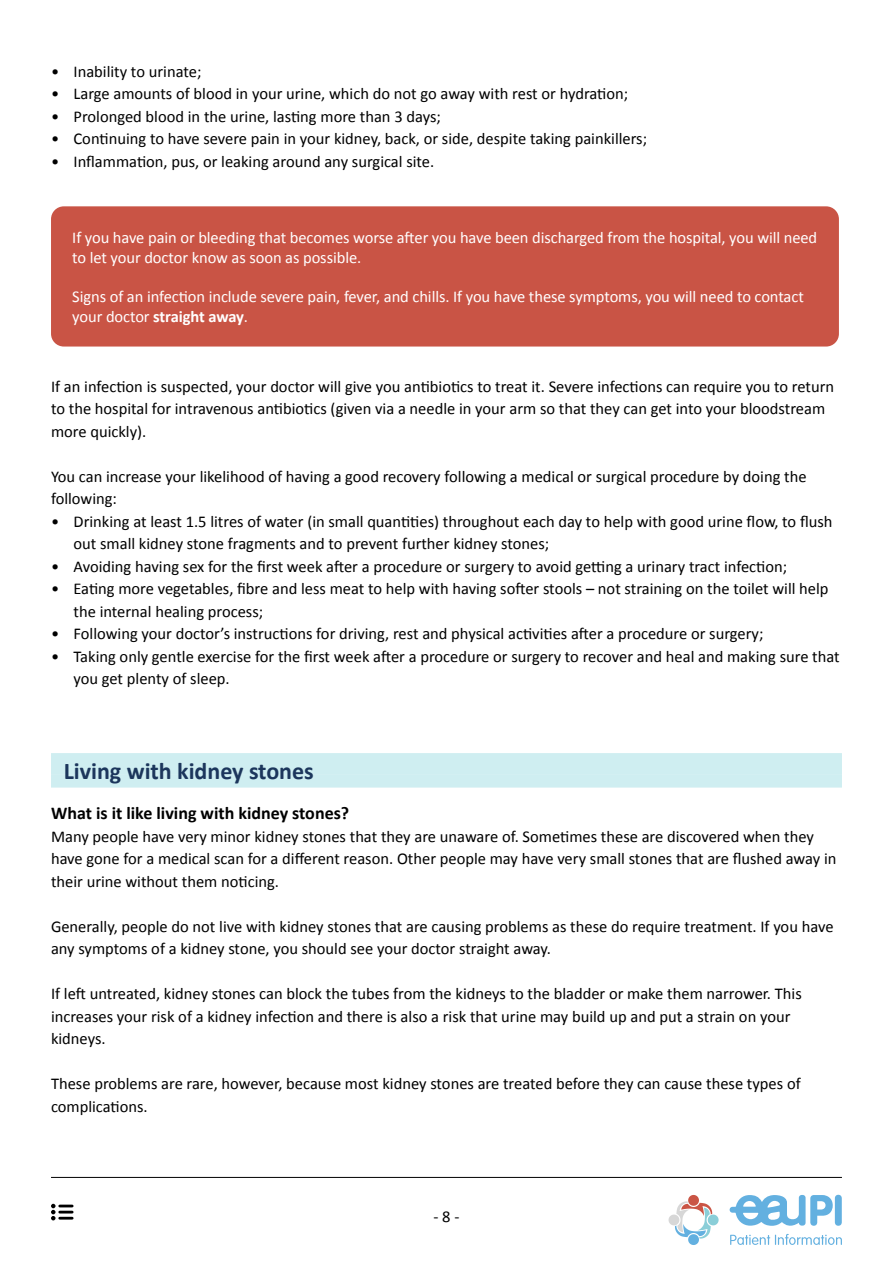
<style>
.page{position:relative;width:893px;height:1263px;background:#fff}
.page>*{position:absolute;margin:0;border:0;box-sizing:border-box;transform-origin:0 0}
.kop_met_lijn{font:700 24px "Calibri";color:#1c365c}
.t1{font:700 18px "Calibri";color:#000}
.t2{font:16.5px/22.5px "Calibri";color:#000}
.t3{font:16.5px/19.8px "Calibri";letter-spacing:-.005em;color:#fff}
.s1{font-weight:700}
</style>
<div class="page">
<svg style="left:730px;top:1234px;width:112px;height:11px"></svg>
<svg style="left:730px;top:1195px;width:103px;height:31px"></svg>
<div style="left:835px;top:1195px;width:7px;height:31px;background:#63b0e0;border-radius:4px"></div>
<svg style="left:668px;top:1195px;width:51px;height:50px"></svg>
<svg style="left:51px;top:1204px;width:21px;height:16px"></svg>
<div style="left:51px;top:753px;width:791px;height:21px;background:#cfeef1"></div>
<div style="left:51px;top:774px;width:791px;height:14px;background:#cfeef1"></div>
<div style="left:51px;top:206px;width:788px;height:141px;background:#c95445;border-radius:13px"></div>
<hr style="left:51px;top:1177px;width:791px;height:1px;background:#000">
<p class="t2" style="left:51px;top:59px;width:152px">• Inability to urinate;</p>
<p class="t2" style="left:51px;top:81px;width:579px">• Large amounts of blood in your urine, which do not go away with rest or hydration;</p>
<p class="t2" style="left:51px;top:104px;width:391px">• Prolonged blood in the urine, lasting more than 3 days;</p>
<p class="t2" style="left:51px;top:126px;width:598px">• Continuing to have severe pain in your kidney, back, or side, despite taking painkillers;</p>
<p class="t2" style="left:51px;top:149px;width:385px">• Inflammation, pus, or leaking around any surgical site.</p>
<p class="t3" style="left:72px;top:227px;width:746px">If you have pain or bleeding that becomes worse after you have been discharged from the hospital, you will need to let your doctor know as soon as possible.</p>
<p class="t3" style="left:72px;top:286px;width:733px">Signs of an infection include severe pain, fever, and chills. If you have these symptoms, you will need to contact your doctor <span class="s1">straight away</span>.</p>
<p class="t2" style="left:51px;top:374px;width:785px">If an infection is suspected, your doctor will give you antibiotics to treat it. Severe infections can require you to return to the hospital for intravenous antibiotics (given via a needle in your arm so that they can get into your bloodstream more quickly).</p>
<p class="t2" style="left:51px;top:464px;width:757px">You can increase your likelihood of having a good recovery following a medical or surgical procedure by doing the following:</p>
<p class="t2" style="left:74px;top:509px;width:760px;text-indent:-22px">• Drinking at least 1.5 litres of water (in small quantities) throughout each day to help with good urine flow, to flush out small kidney stone fragments and to prevent further kidney stones;</p>
<p class="t2" style="left:51px;top:554px;width:738px">• Avoiding having sex for the first week after a procedure or surgery to avoid getting a urinary tract infection;</p>
<p class="t2" style="left:74px;top:576px;width:757px;text-indent:-22px">• Eating more vegetables, fibre and less meat to help with having softer stools – not straining on the toilet will help the internal healing process;</p>
<p class="t2" style="left:51px;top:621px;width:714px">• Following your doctor’s instructions for driving, rest and physical activities after a procedure or surgery;</p>
<p class="t2" style="left:74px;top:644px;width:768px;text-indent:-22px">• Taking only gentle exercise for the first week after a procedure or surgery to recover and heal and making sure that you get plenty of sleep.</p>
<p class="kop_met_lijn" style="left:64px;top:756px;width:252px">Living with kidney stones</p>
<p class="t1" style="left:51px;top:802px;width:300px">What is it like living with kidney stones?</p>
<p class="t2" style="left:51px;top:824px;width:787px">Many people have very minor kidney stones that they are unaware of. Sometimes these are discovered when they have gone for a medical scan for a different reason. Other people may have very small stones that are flushed away in their urine without them noticing.</p>
<p class="t2" style="left:51px;top:914px;width:784px">Generally, people do not live with kidney stones that are causing problems as these do require treatment. If you have any symptoms of a kidney stone, you should see your doctor straight away.</p>
<p class="t2" style="left:51px;top:981px;width:752px">If left untreated, kidney stones can block the tubes from the kidneys to the bladder or make them narrower. This increases your risk of a kidney infection and there is also a risk that urine may build up and put a strain on your kidneys.</p>
<p class="t2" style="left:51px;top:1071px;width:751px">These problems are rare, however, because most kidney stones are treated before they can cause these types of complications.</p>
<p class="t2" style="left:433px;top:1204px;width:27px">- 8 -</p>
</div>
